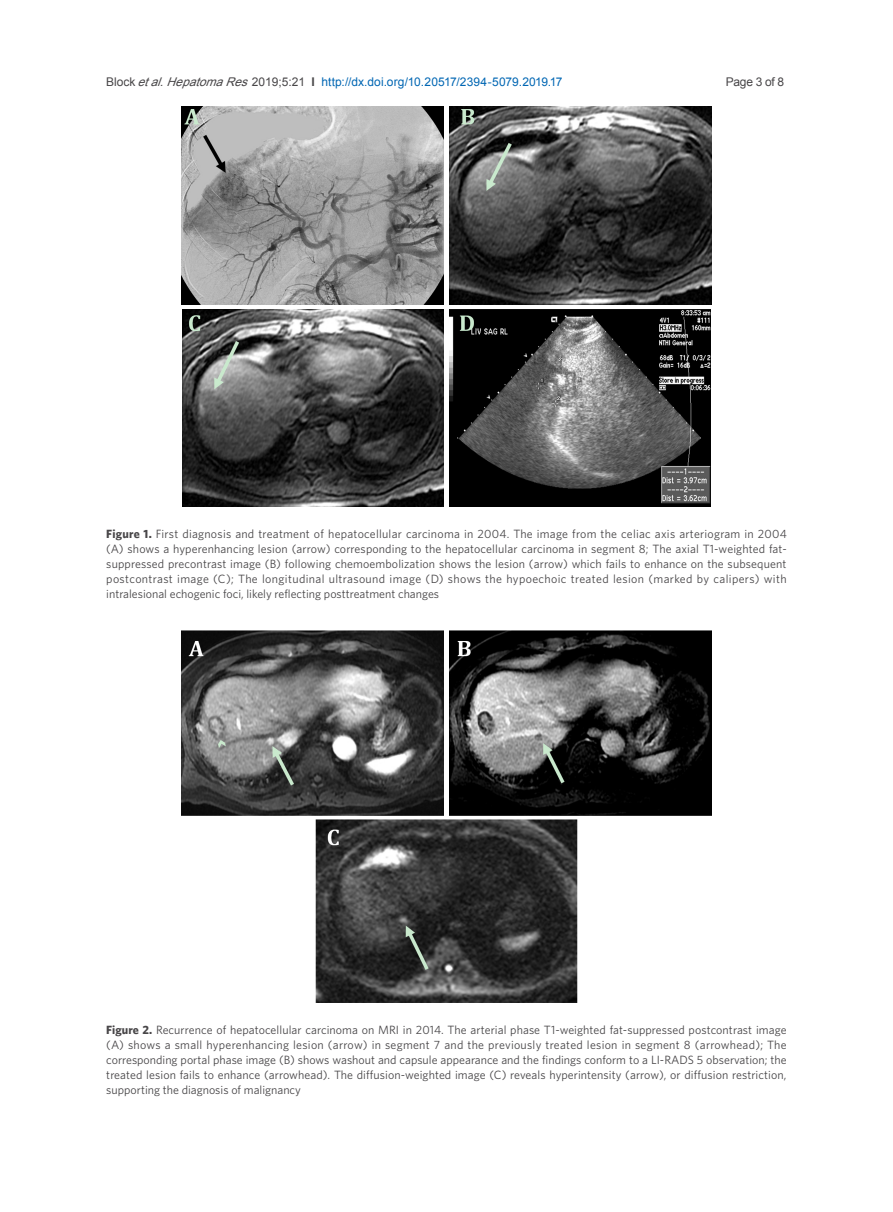
<style>
.page{position:relative;width:893px;height:1212px;background:#fff}
.page>*{position:absolute;margin:0;border:0;box-sizing:border-box;transform-origin:0 0}
.t1{font:12px/15px "Whitney";color:#484648;text-align:justify}
.t2{font:12px "Arial";color:#0166b3}
.t3{font:12px "Arial";letter-spacing:-.025em;color:#484648}
.s1{color:#484648}
.s2{font-style:italic;color:#484648}
.s3{font-weight:700;color:#484648}
.s4{font-weight:700}
</style>
<div class="page">
<img style="left:182px;top:106px;width:529px;height:199px">
<img style="left:182px;top:309px;width:529px;height:197px">
<img style="left:182px;top:631px;width:529px;height:184px">
<hr style="left:445px;top:624px;width:4px;height:195px;background:#fff">
<img style="left:316px;top:820px;width:261px;height:182px">
<div style="left:444px;top:105px;width:5px;height:404px;background:#fff"></div>
<p class="t2" style="left:106px;top:73px;width:458px"><span class="s1">Block</span><span class="s2">etal.HepatomaRes</span><span class="s1">2019;5:21</span> <span class="s3">I</span> http://dx.doi.org/10.20517/2394-5079.2019.17</p>
<p class="t3" style="left:726px;top:73px;width:60px">Page 3 of 8</p>
<p class="t1" style="left:106px;top:526px;width:682px"><span class="s4">Figure 1.</span> First diagnosis and treatment of hepatocellular carcinoma in 2004. The image from the celiac axis arteriogram in 2004 (A) shows a hyperenhancing lesion (arrow) corresponding to the hepatocellular carcinoma in segment 8; The axial T1-weighted fat&shy;suppressed precontrast image (B) following chemoembolization shows the lesion (arrow) which fails to enhance on the subsequent postcontrast image (C); The longitudinal ultrasound image (D) shows the hypoechoic treated lesion (marked by calipers) with intralesional echogenic foci, likely reflecting posttreatment changes</p>
<p class="t1" style="left:106px;top:1021px;width:682px"><span class="s4">Figure 2.</span> Recurrence of hepatocellular carcinoma on MRI in 2014. The arterial phase T1-weighted fat-suppressed postcontrast image (A) shows a small hyperenhancing lesion (arrow) in segment 7 and the previously treated lesion in segment 8 (arrowhead); The corresponding portal phase image (B) shows washout and capsule appearance and the findings conform to a LI-RADS 5 observation; the treated lesion fails to enhance (arrowhead). The diffusion-weighted image (C) reveals hyperintensity (arrow), or diffusion restriction, supporting the diagnosis of malignancy</p>
</div>
